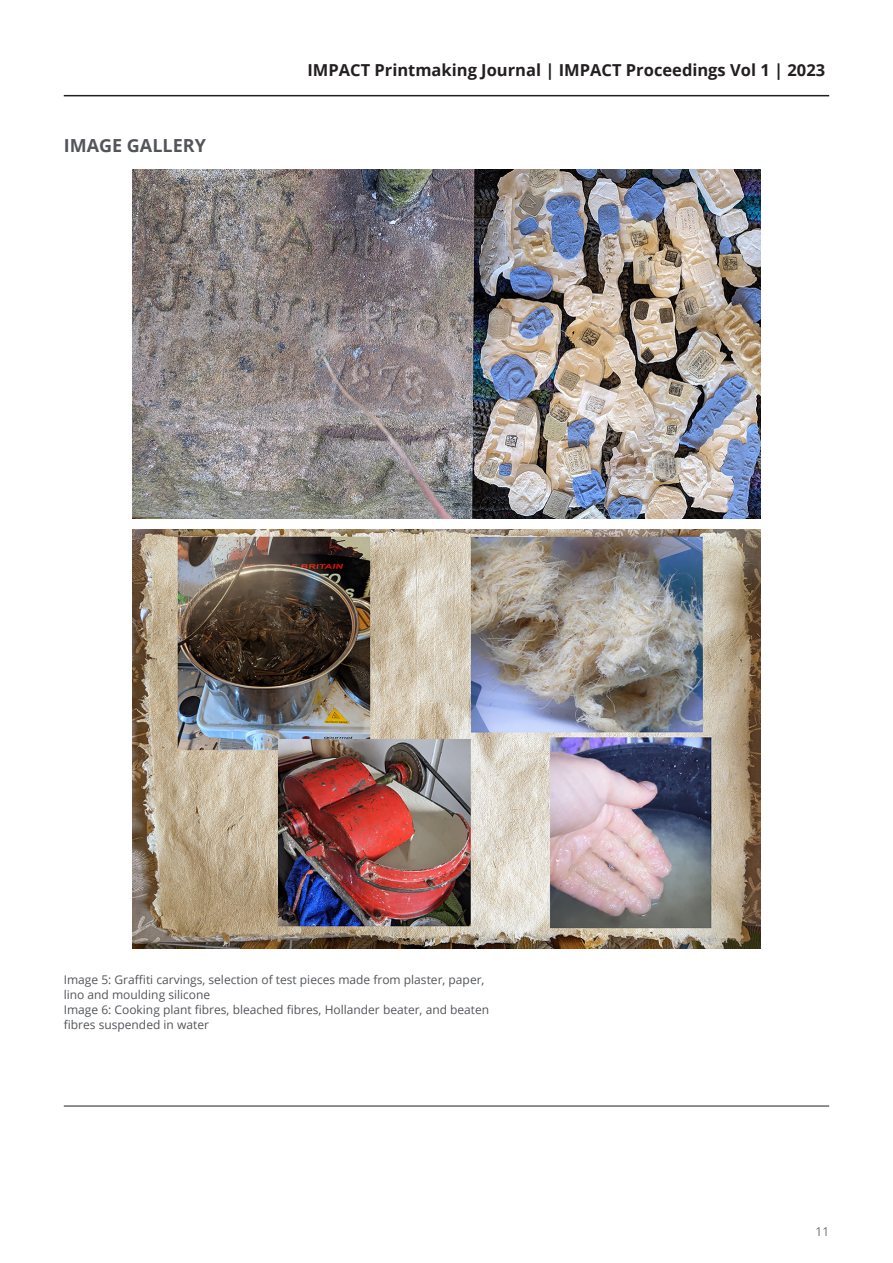
<style>
.page{position:relative;width:893px;height:1263px;background:#fff}
.page>*{position:absolute;margin:0;border:0;box-sizing:border-box;transform-origin:0 0}
.t1{font:700 18px "Open Sans";color:#54555a}
.t2{font:700 16.5px "Open Sans";color:#231f20}
.Figure_caption{font:12px/15px "Open Sans";color:#54555a}
.t3{font:300 12px "Open Sans";color:#231f20}
.s1{font-style:inherit}
</style>
<div class="page">
<hr style="left:64px;top:95px;width:765px;height:1px;background:#231f20">
<hr style="left:64px;top:1106px;width:765px;height:1px;background:#231f20">
<img style="left:133px;top:170px;width:627px;height:349px">
<img style="left:133px;top:529px;width:627px;height:419px">
<p class="t1" style="left:64px;top:133px;width:144px">IMAGE GALLERY</p>
<h2 class="t2" style="left:307px;top:59px;width:519px">IMPACT Printmaking Journal | IMPACT Proceedings <span class="s1">Vol 1</span> | 2023</h2>
<p class="Figure_caption" style="left:64px;top:972px;width:422px">Image 5: Graffiti carvings, selection of test pieces made from plaster, paper, lino and moulding silicone</p>
<p class="Figure_caption" style="left:64px;top:1002px;width:427px">Image 6: Cooking plant fibres, bleached fibres, Hollander beater, and beaten fibres suspended in water</p>
<p class="t3" style="left:815px;top:1223px;width:15px">11</p>
</div>
